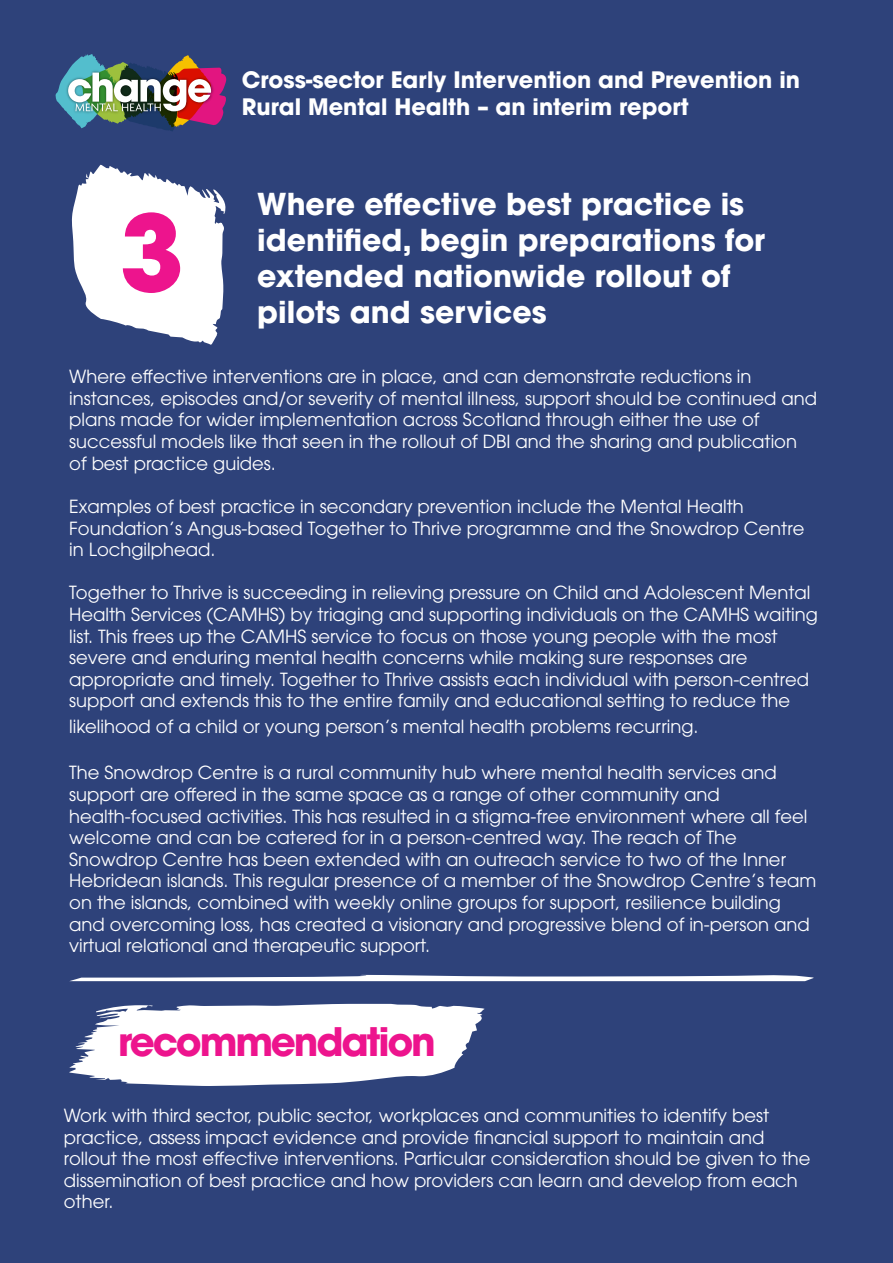
<style>
.page{position:relative;width:893px;height:1263px;background:#2e427a}
.page>*{position:absolute;margin:0;border:0;box-sizing:border-box;transform-origin:0 0}
.t1{font:700 105px "ITC Avant Garde Pro";color:#ed148d}
.t2{font:700 39px "ITC Avant Garde Pro";letter-spacing:-.055em;color:#ed148d}
.t3{font:700 30px/36px "ITC Avant Garde Pro";color:#fff}
.t4{font:700 22.5px/27px "ITC Avant Garde Pro";color:#fff}
.t5{font:18px/21.6px "ITC Avant Garde Pro";color:#fff}
</style>
<div class="page">
<svg style="left:56px;top:54px;width:170px;height:77px"></svg>
<svg style="left:71px;top:165px;width:155px;height:180px"></svg>
<svg style="left:70px;top:974px;width:744px;height:7px"></svg>
<svg style="left:69px;top:1004px;width:416px;height:82px;background:#dce0e9"></svg>
<p class="t1" style="left:119px;top:183px;width:66px">3</p>
<p class="t4" style="left:242px;top:65px;width:560px">Cross-sector Early Intervention and Prevention in<br>Rural Mental Health – an interim report</p>
<p class="t3" style="left:257px;top:186px;width:509px">Where effective best practice is identified, begin preparations for extended nationwide rollout of pilots and services</p>
<p class="t5" style="left:69px;top:366px;width:749px">Where effective interventions are in place, and can demonstrate reductions in instances, episodes and/or severity of mental illness, support should be continued and plans made for wider implementation across Scotland through either the use of successful models like that seen in the rollout of DBI and the sharing and publication of best practice guides.</p>
<p class="t5" style="left:69px;top:495px;width:737px">Examples of best practice in secondary prevention include the Mental Health<br>Foundation’s Angus-based Together to Thrive programme and the Snowdrop Centre in Lochgilphead.</p>
<p class="t5" style="left:69px;top:582px;width:750px">Together to Thrive is succeeding in relieving pressure on Child and Adolescent Mental Health Services (CAMHS) by triaging and supporting individuals on the CAMHS waiting list. This frees up the CAMHS service to focus on those young people with the most severe and enduring mental health concerns while making sure responses are appropriate and timely. Together to Thrive assists each individual with person-centred support and extends this to the entire family and educational setting to reduce the</p>
<p class="t5" style="left:69px;top:715px;width:631px">likelihood of a child or young person’s mental health problems recurring.</p>
<p class="t5" style="left:69px;top:762px;width:748px">The Snowdrop Centre is a rural community hub where mental health services and support are offered in the same space as a range of other community and health-focused activities. This has resulted in a stigma-free environment where all feel welcome and can be catered for in a person-centred way. The reach of The Snowdrop Centre has been extended with an outreach service to two of the Inner Hebridean islands. This regular presence of a member of the Snowdrop Centre’s team on the islands, combined with weekly online groups for support, resilience building and overcoming loss, has created a visionary and progressive blend of in-person and virtual relational and therapeutic support.</p>
<p class="t2" style="left:118px;top:1016px;width:319px">recommendation</p>
<p class="t5" style="left:64px;top:1104px;width:748px">Work with third sector, public sector, workplaces and communities to identify best practice, assess impact evidence and provide financial support to maintain and rollout the most effective interventions. Particular consideration should be given to the dissemination of best practice and how providers can learn and develop from each other.</p>
</div>
